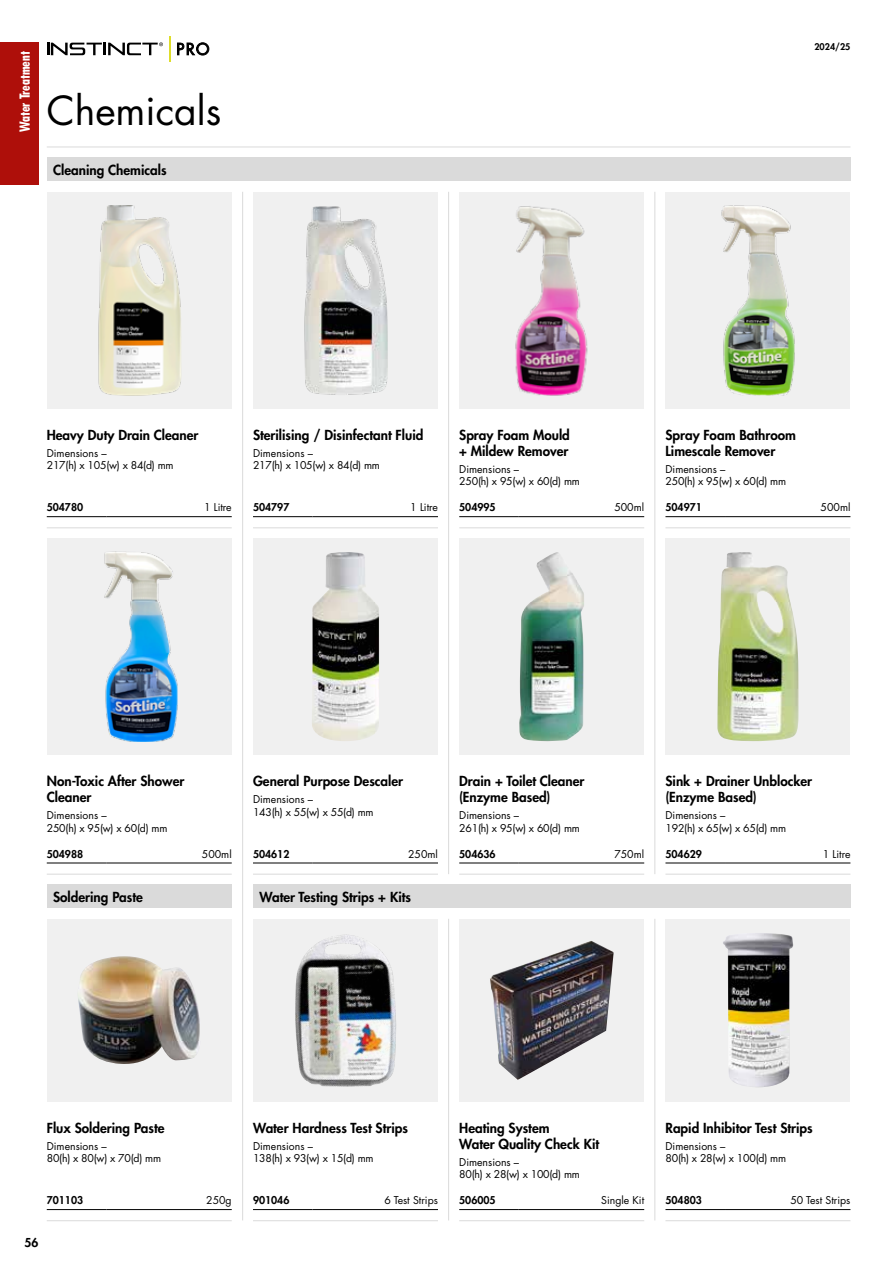
<style>
.page{position:relative;width:893px;height:1263px;background:#fff}
.page>*{position:absolute;margin:0;border:0;box-sizing:border-box;transform-origin:0 0}
.t1{font:39px "Futura LT Pro";color:#000}
.t2{font:800 13.5px/16.2px "Futura LT Pro";color:#000}
.t3{font:700 condensed 13.5px "Futura LT Pro";color:#fff}
.t4{font:800 12px "Futura LT Pro";color:#000}
.t5{font:10.5px/12.6px "Futura LT Pro";color:#000}
.t6{font:800 10.5px "Futura LT Pro";color:#000}
.t7{font:800 9px "Futura LT Pro";color:#000}
</style>
<div class="page">
<div style="left:0;top:43px;width:38px;height:142px;background:#ae0f0a"></div>
<hr style="left:47px;top:147px;width:803px;height:1px;background:#dadada">
<div style="left:47px;top:157px;width:803px;height:24px;background:#dadada"></div>
<div style="left:47px;top:884px;width:185px;height:24px;background:#dadada"></div>
<div style="left:253px;top:884px;width:597px;height:24px;background:#dadada"></div>
<hr style="left:242px;top:192px;width:1px;height:1028px;background:#dadada">
<hr style="left:448px;top:192px;width:1px;height:682px;background:#dadada">
<hr style="left:448px;top:919px;width:1px;height:301px;background:#dadada">
<hr style="left:655px;top:192px;width:1px;height:682px;background:#dadada">
<hr style="left:655px;top:919px;width:1px;height:301px;background:#dadada">
<hr style="left:47px;top:527px;width:185px;height:1px;background:#dadada">
<hr style="left:47px;top:874px;width:185px;height:1px;background:#dadada">
<hr style="left:47px;top:1220px;width:185px;height:1px;background:#dadada">
<hr style="left:253px;top:527px;width:185px;height:1px;background:#dadada">
<hr style="left:253px;top:874px;width:185px;height:1px;background:#dadada">
<hr style="left:253px;top:1220px;width:185px;height:1px;background:#dadada">
<hr style="left:459px;top:527px;width:185px;height:1px;background:#dadada">
<hr style="left:459px;top:874px;width:185px;height:1px;background:#dadada">
<hr style="left:459px;top:1220px;width:185px;height:1px;background:#dadada">
<hr style="left:665px;top:527px;width:185px;height:1px;background:#dadada">
<hr style="left:665px;top:874px;width:185px;height:1px;background:#dadada">
<hr style="left:665px;top:1220px;width:185px;height:1px;background:#dadada">
<hr style="left:47px;top:516px;width:59px;height:1px;background:#000">
<hr style="left:106px;top:516px;width:126px;height:1px;background:#000">
<hr style="left:47px;top:1209px;width:59px;height:1px;background:#000">
<hr style="left:106px;top:1209px;width:126px;height:1px;background:#000">
<hr style="left:253px;top:1209px;width:60px;height:1px;background:#000">
<hr style="left:313px;top:1209px;width:125px;height:1px;background:#000">
<hr style="left:253px;top:516px;width:60px;height:1px;background:#000">
<hr style="left:313px;top:516px;width:125px;height:1px;background:#000">
<hr style="left:459px;top:516px;width:60px;height:1px;background:#000">
<hr style="left:519px;top:516px;width:125px;height:1px;background:#000">
<hr style="left:665px;top:516px;width:60px;height:1px;background:#000">
<hr style="left:725px;top:516px;width:125px;height:1px;background:#000">
<hr style="left:47px;top:863px;width:59px;height:1px;background:#000">
<hr style="left:106px;top:863px;width:126px;height:1px;background:#000">
<hr style="left:253px;top:863px;width:60px;height:1px;background:#000">
<hr style="left:313px;top:863px;width:125px;height:1px;background:#000">
<hr style="left:459px;top:863px;width:60px;height:1px;background:#000">
<hr style="left:519px;top:863px;width:125px;height:1px;background:#000">
<hr style="left:665px;top:863px;width:60px;height:1px;background:#000">
<hr style="left:725px;top:863px;width:125px;height:1px;background:#000">
<div style="left:47px;top:192px;width:185px;height:217px;background:#f0f0f0"></div>
<div style="left:47px;top:538px;width:185px;height:217px;background:#f0f0f0"></div>
<div style="left:47px;top:919px;width:185px;height:182px;background:#f0f0f0"></div>
<div style="left:253px;top:192px;width:185px;height:217px;background:#f0f0f0"></div>
<div style="left:253px;top:538px;width:185px;height:217px;background:#f0f0f0"></div>
<div style="left:253px;top:919px;width:185px;height:182px;background:#f0f0f0"></div>
<div style="left:459px;top:192px;width:185px;height:217px;background:#f0f0f0"></div>
<div style="left:459px;top:538px;width:185px;height:217px;background:#f0f0f0"></div>
<div style="left:459px;top:919px;width:185px;height:182px;background:#f0f0f0"></div>
<div style="left:665px;top:192px;width:185px;height:217px;background:#f0f0f0"></div>
<div style="left:665px;top:538px;width:185px;height:217px;background:#f0f0f0"></div>
<div style="left:665px;top:919px;width:185px;height:182px;background:#f0f0f0"></div>
<hr style="left:665px;top:1209px;width:60px;height:1px;background:#000">
<hr style="left:725px;top:1209px;width:125px;height:1px;background:#000">
<hr style="left:459px;top:1209px;width:60px;height:1px;background:#000">
<hr style="left:519px;top:1209px;width:125px;height:1px;background:#000">
<img style="left:98px;top:205px;width:83px;height:190px">
<img style="left:304px;top:206px;width:83px;height:189px">
<img style="left:721px;top:205px;width:74px;height:190px">
<img style="left:516px;top:206px;width:72px;height:189px">
<img style="left:104px;top:552px;width:74px;height:189px">
<img style="left:519px;top:552px;width:65px;height:189px">
<img style="left:312px;top:552px;width:67px;height:189px">
<img style="left:717px;top:552px;width:82px;height:189px">
<img style="left:490px;top:941px;width:124px;height:139px">
<img style="left:723px;top:933px;width:70px;height:154px">
<img style="left:295px;top:934px;width:101px;height:153px">
<img style="left:78px;top:956px;width:122px;height:108px">
<svg style="left:47px;top:42px;width:116px;height:13px"></svg>
<hr style="left:169px;top:36px;width:2px;height:26px;background:#dedd2b">
<svg style="left:177px;top:42px;width:32px;height:14px"></svg>
<p class="t3" style="left:16px;top:132px;width:83px;rotate:-90deg">Water Treatment</p>
<h1 class="t1" style="left:47px;top:84px;width:176px">Chemicals</h1>
<p class="t2" style="left:53px;top:161px;width:115px">Cleaning Chemicals</p>
<p class="t7" style="left:814px;top:40px;width:38px">2024/25</p>
<p class="t2" style="left:47px;top:426px;width:153px">Heavy Duty Drain Cleaner</p>
<p class="t5" style="left:47px;top:446px;width:128px">Dimensions –<br>217(h) x 105(w) x 84(d) mm</p>
<p class="t6" style="left:47px;top:499px;width:38px">504780</p>
<p class="t5" style="left:204px;top:501px;width:29px">1 Litre</p>
<p class="t2" style="left:253px;top:426px;width:172px">Sterilising / Disinfectant Fluid</p>
<p class="t5" style="left:253px;top:446px;width:128px">Dimensions –<br>217(h) x 105(w) x 84(d) mm</p>
<p class="t6" style="left:253px;top:499px;width:38px">504797</p>
<p class="t5" style="left:410px;top:501px;width:29px">1 Litre</p>
<p class="t2" style="left:459px;top:426px;width:112px">Spray Foam Mould + Mildew Remover</p>
<p class="t5" style="left:459px;top:463px;width:122px">Dimensions –<br>250(h) x 95(w) x 60(d) mm</p>
<p class="t6" style="left:459px;top:499px;width:38px">504995</p>
<p class="t5" style="left:614px;top:501px;width:31px">500ml</p>
<p class="t2" style="left:665px;top:426px;width:132px">Spray Foam Bathroom<br>Limescale Remover</p>
<p class="t5" style="left:665px;top:463px;width:122px">Dimensions –<br>250(h) x 95(w) x 60(d) mm</p>
<p class="t6" style="left:665px;top:499px;width:38px">504971</p>
<p class="t5" style="left:821px;top:501px;width:31px">500ml</p>
<p class="t2" style="left:47px;top:772px;width:139px">Non-Toxic After Shower<br>Cleaner</p>
<p class="t5" style="left:47px;top:809px;width:122px">Dimensions –<br>250(h) x 95(w) x 60(d) mm</p>
<p class="t6" style="left:47px;top:846px;width:38px">504988</p>
<p class="t5" style="left:202px;top:847px;width:31px">500ml</p>
<p class="t2" style="left:253px;top:772px;width:152px">General Purpose Descaler</p>
<p class="t5" style="left:253px;top:793px;width:122px">Dimensions –<br>143(h) x 55(w) x 55(d) mm</p>
<p class="t6" style="left:253px;top:846px;width:38px">504612</p>
<p class="t5" style="left:408px;top:847px;width:31px">250ml</p>
<p class="t2" style="left:53px;top:888px;width:91px">Soldering Paste</p>
<p class="t2" style="left:259px;top:888px;width:153px">Water Testing Strips + Kits</p>
<p class="t2" style="left:459px;top:772px;width:127px">Drain + Toilet Cleaner (Enzyme Based)</p>
<p class="t5" style="left:459px;top:809px;width:122px">Dimensions –<br>261(h) x 95(w) x 60(d) mm</p>
<p class="t6" style="left:459px;top:846px;width:38px">504636</p>
<p class="t5" style="left:614px;top:847px;width:31px">750ml</p>
<p class="t2" style="left:665px;top:772px;width:148px">Sink + Drainer Unblocker (Enzyme Based)</p>
<p class="t5" style="left:665px;top:809px;width:122px">Dimensions –<br>192(h) x 65(w) x 65(d) mm</p>
<p class="t6" style="left:665px;top:846px;width:38px">504629</p>
<p class="t5" style="left:823px;top:847px;width:29px">1 Litre</p>
<p class="t2" style="left:47px;top:1119px;width:119px">Flux Soldering Paste</p>
<p class="t5" style="left:47px;top:1139px;width:116px">Dimensions –<br>80(h) x 80(w) x 70(d) mm</p>
<p class="t6" style="left:47px;top:1192px;width:38px">701103</p>
<p class="t5" style="left:206px;top:1194px;width:27px">250g</p>
<p class="t4" style="left:24px;top:1233px;width:15px">56</p>
<p class="t2" style="left:253px;top:1119px;width:156px">Water Hardness Test Strips</p>
<p class="t5" style="left:253px;top:1139px;width:122px">Dimensions –<br>138(h) x 93(w) x 15(d) mm</p>
<p class="t6" style="left:253px;top:1192px;width:38px">901046</p>
<p class="t5" style="left:384px;top:1194px;width:55px">6 Test Strips</p>
<p class="t2" style="left:459px;top:1119px;width:141px">Heating System<br>Water Quality Check Kit</p>
<p class="t5" style="left:459px;top:1155px;width:122px">Dimensions –<br>80(h) x 28(w) x 100(d) mm</p>
<p class="t6" style="left:459px;top:1192px;width:38px">506005</p>
<p class="t5" style="left:601px;top:1194px;width:45px">Single Kit</p>
<p class="t2" style="left:665px;top:1119px;width:149px">Rapid Inhibitor Test Strips</p>
<p class="t5" style="left:665px;top:1139px;width:122px">Dimensions –<br>80(h) x 28(w) x 100(d) mm</p>
<p class="t6" style="left:665px;top:1192px;width:38px">504803</p>
<p class="t5" style="left:790px;top:1194px;width:62px">50 Test Strips</p>
</div>
